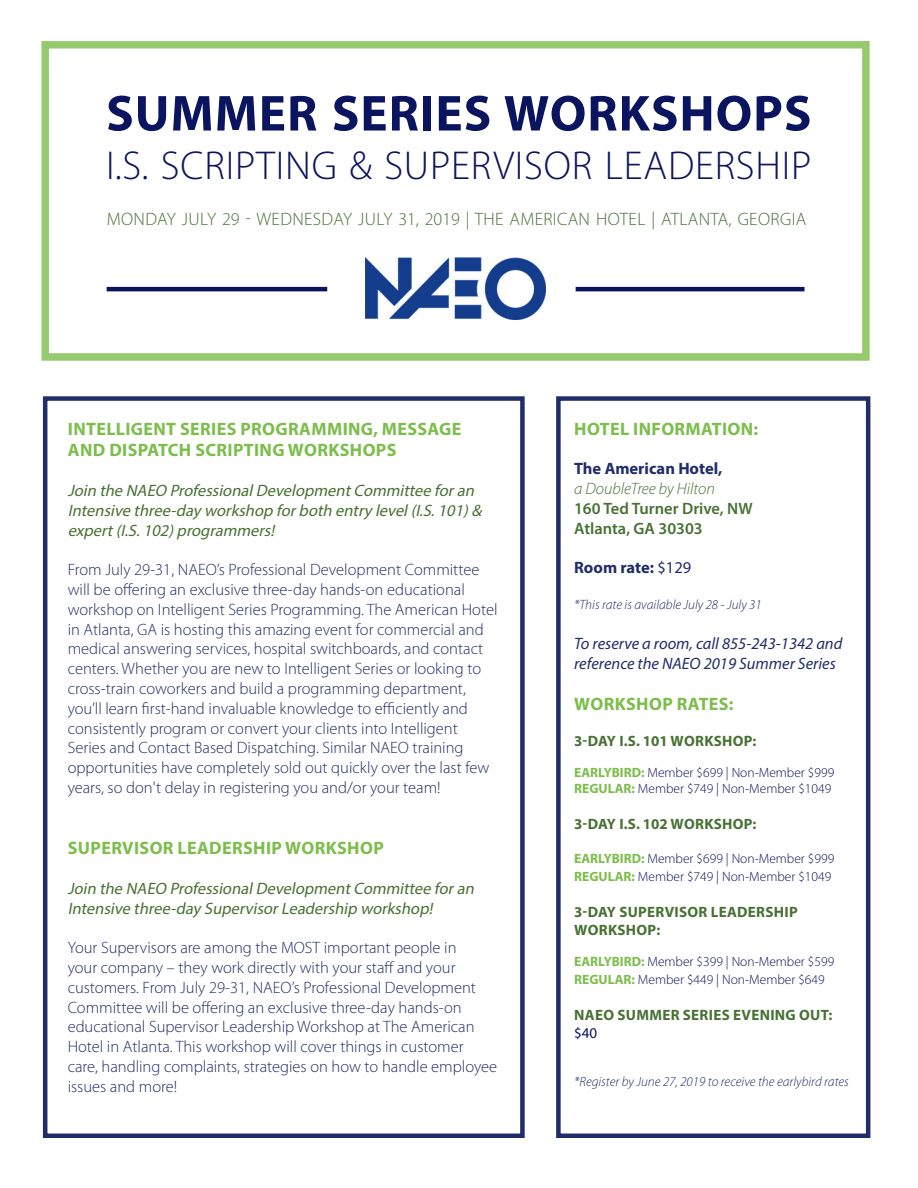
<style>
.page{position:relative;width:918px;height:1188px;background:#fff}
.page>*{position:absolute;margin:0;border:0;box-sizing:border-box;transform-origin:0 0}
.t1{font:700 51px "Myriad Pro";letter-spacing:.02em;color:#0b145e}
.t2{font:300 40.5px "Myriad Pro";letter-spacing:.02em;color:#0b145e}
.t3{font:700 18px/21.6px "Myriad Pro";letter-spacing:.02em;color:#7cbd4c}
.t4{font:300 18px "Myriad Pro";letter-spacing:.02em;color:#487134}
.t5{font:300 16.5px/19.8px "Myriad Pro";color:#202d69}
.t6{font:italic 16.5px/19.8px "Myriad Pro";color:#487134}
.t7{font:italic 16.5px/19.8px "Myriad Pro";color:#202d69}
.t8{font:600 16.5px "Myriad Pro";color:#487134}
.t9{font:700 16.5px "Myriad Pro";color:#202d69}
.t10{font:italic 300 16.5px "Myriad Pro";color:#487134}
.t11{font:700 15px/18px "Myriad Pro";letter-spacing:.02em;color:#487134}
.t12{font:300 13.5px "Myriad Pro";color:#0b145e}
.t13{font:italic 300 13.5px "Myriad Pro";color:#202d69}
.s1{font-weight:400}
.s2{font-weight:700;color:#7cbd4c}
.s3{font-weight:400;color:#0b145e}
</style>
<div class="page">
<img style="left:365px;top:257px;width:181px;height:62px">
<div style="left:41px;top:41px;width:829px;height:320px;border:8px solid #7cbd4c"></div>
<hr style="left:107px;top:287px;width:220px;height:4px;background:#0b145e">
<hr style="left:576px;top:287px;width:229px;height:4px;background:#0b145e">
<div style="left:43px;top:396px;width:482px;height:742px;border:4px solid #202d69"></div>
<div style="left:556px;top:396px;width:314px;height:742px;border:4px solid #202d69"></div>
<p class="t1" style="left:106px;top:80px;width:707px">SUMMER SERIES WORKSHOPS</p>
<p class="t2" style="left:106px;top:143px;width:707px">I.S. SCRIPTING &amp; SUPERVISOR LEADERSHIP</p>
<p class="t4" style="left:107px;top:209px;width:701px">MONDAY JULY 29 - WEDNESDAY JULY 31, 2019 | THE AMERICAN HOTEL | ATLANTA, GEORGIA</p>
<p class="t3" style="left:68px;top:417px;width:395px">INTELLIGENT SERIES PROGRAMMING, MESSAGE<br>AND DISPATCH SCRIPTING WORKSHOPS</p>
<p class="t6" style="left:68px;top:480px;width:419px">Join the NAEO ProfessionalDevelopmentCommittee foran<br>Intensive three-dayworkshop forboth entrylevel(I.S.101)&amp; expert(I.S.102)programmers!</p>
<p class="t5" style="left:68px;top:560px;width:431px">From July 29-31, NAEO’s Professional Development Committee will be offering an exclusive three-day hands-on educational workshop on Intelligent Series Programming. The American Hotel in Atlanta, GA is hosting this amazing event for commercial and medical answering services, hospital switchboards, and contact centers. Whether you are new to Intelligent Series or looking to cross-train coworkers and build a programming department, you’ll learn first-hand invaluable knowledge to efficiently and consistently program or convert your clients into Intelligent Series and Contact Based Dispatching. Similar NAEO training opportunities have completely sold out quickly over the last few years, so don't delay in registering you and/or your team!</p>
<p class="t3" style="left:68px;top:837px;width:317px">SUPERVISOR LEADERSHIP WORKSHOP</p>
<p class="t6" style="left:68px;top:878px;width:411px">Join the NAEO ProfessionalDevelopmentCommittee foran<br>Intensive three-day SupervisorLeadership workshop!</p>
<p class="t5" style="left:68px;top:938px;width:431px">Your Supervisors are among the MOST important people in<br>your company – they work directly with your staff and your customers. From July 29-31, NAEO’s Professional Development Committee will be offering an exclusive three-day hands-on educational Supervisor Leadership Workshop at The American Hotel in Atlanta. This workshop will cover things in customer care, handling complaints, strategies on how to handle employee issues and more!</p>
<p class="t3" style="left:574px;top:417px;width:185px">HOTEL INFORMATION:</p>
<p class="t9" style="left:574px;top:458px;width:150px">The American Hotel,</p>
<p class="t10" style="left:574px;top:479px;width:142px">a DoubleTree by Hilton</p>
<p class="t8" style="left:574px;top:498px;width:180px">160 Ted Turner Drive, NW</p>
<p class="t8" style="left:574px;top:518px;width:130px">Atlanta, GA 30303</p>
<p class="t9" style="left:574px;top:557px;width:119px">Room rate: <span class="s1">$129</span></p>
<p class="t13" style="left:574px;top:597px;width:189px">*This rate is available July 28 - July 31</p>
<p class="t7" style="left:574px;top:633px;width:270px">To reserve a room, call 855-243-1342 and reference the NAEO 2019 Summer Series</p>
<p class="t3" style="left:574px;top:693px;width:161px">WORKSHOP RATES:</p>
<p class="t11" style="left:574px;top:732px;width:184px">3-DAY I.S. 101 WORKSHOP:</p>
<p class="t12" style="left:574px;top:765px;width:262px"><span class="s2">EARLYBIRD:</span> Member $699 | Non-Member $999</p>
<p class="t12" style="left:574px;top:781px;width:259px"><span class="s2">REGULAR:</span> Member $749 | Non-Member $1049</p>
<p class="t11" style="left:574px;top:814px;width:184px">3-DAY I.S. 102 WORKSHOP:</p>
<p class="t12" style="left:574px;top:851px;width:262px"><span class="s2">EARLYBIRD:</span> Member $699 | Non-Member $999</p>
<p class="t12" style="left:574px;top:869px;width:259px"><span class="s2">REGULAR:</span> Member $749 | Non-Member $1049</p>
<p class="t11" style="left:574px;top:903px;width:225px">3-DAY SUPERVISOR LEADERSHIP<br>WORKSHOP:</p>
<p class="t12" style="left:574px;top:954px;width:262px"><span class="s2">EARLYBIRD:</span> Member $399 | Non-Member $599</p>
<p class="t12" style="left:574px;top:972px;width:252px"><span class="s2">REGULAR:</span> Member $449 | Non-Member $649</p>
<p class="t11" style="left:574px;top:1005px;width:260px">NAEO SUMMER SERIES EVENING OUT: <span class="s3">$40</span></p>
<p class="t13" style="left:574px;top:1074px;width:276px">*Register by June 27, 2019 to receive the earlybird rates</p>
</div>
